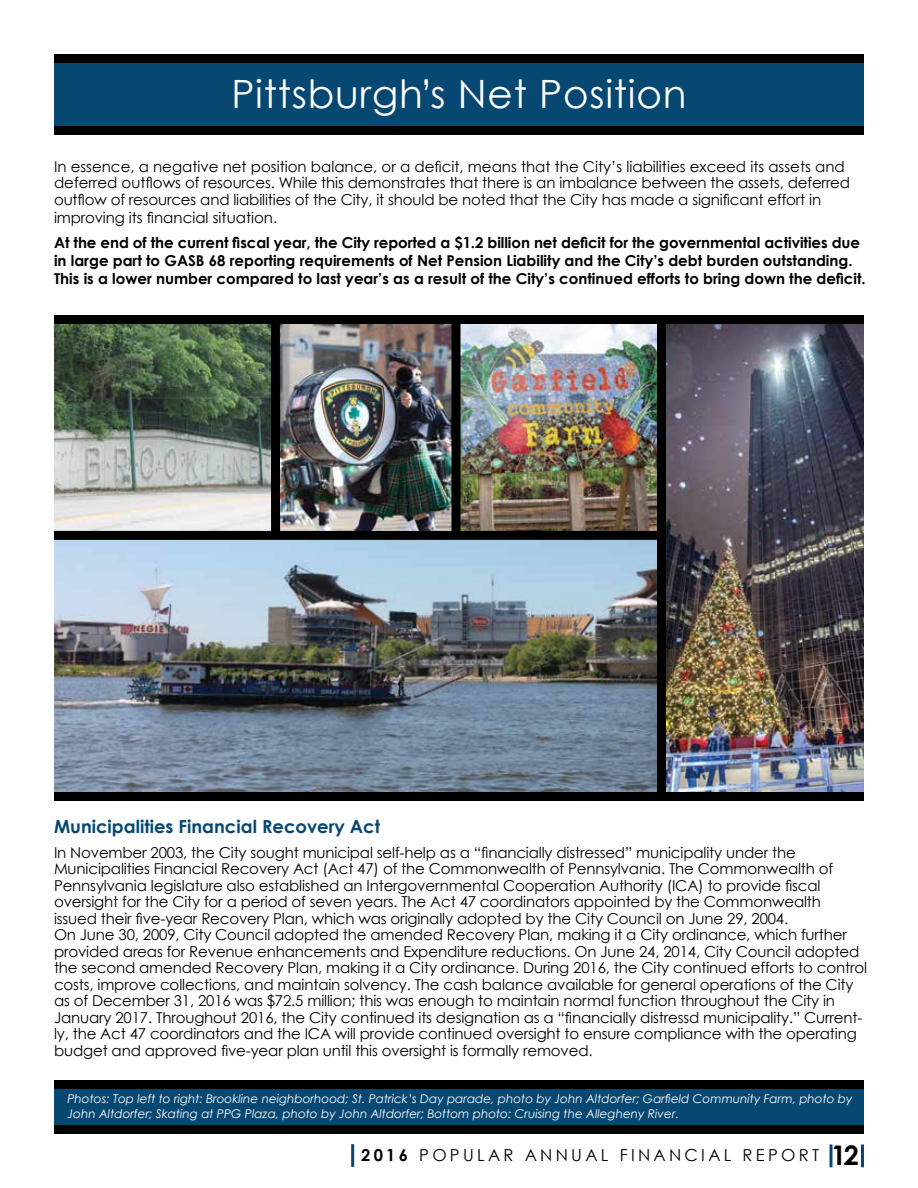
<style>
.page{position:relative;width:918px;height:1188px;background:#fff}
.page>*{position:absolute;margin:0;border:0;box-sizing:border-box;transform-origin:0 0}
.t1{font:39px "Century Gothic";letter-spacing:.02em;color:#fff}
.t2{font:700 18px "Century Gothic";color:#074873}
.t3{font:16.5px "Century Gothic";letter-spacing:.2em;color:#000}
.t4{font:15px/16.5px "Century Gothic";letter-spacing:-.01em;color:#000}
.t5{font:700 15px/18px "Century Gothic";color:#000}
.t6{font:italic 12px/15px "Century Gothic";color:#fff}
.s1{font-weight:700}
.s2{font-weight:700;font-size:27px}
</style>
<div class="page">
<hr style="left:830px;top:1144px;width:2px;height:23px;background:#074873">
<hr style="left:861px;top:1144px;width:3px;height:23px;background:#074873">
<hr style="left:351px;top:1144px;width:3px;height:23px;background:#074873">
<div style="left:54px;top:1086px;width:810px;height:40px;background:#074873"></div>
<div style="left:54px;top:54px;width:810px;height:74px;background:#074873"></div>
<div style="left:54px;top:54px;width:810px;height:9px;background:#000"></div>
<div style="left:54px;top:126px;width:810px;height:9px;background:#000"></div>
<div style="left:54px;top:1125px;width:810px;height:9px;background:#000"></div>
<div style="left:54px;top:1080px;width:810px;height:9px;background:#000"></div>
<img style="left:280px;top:324px;width:172px;height:207px">
<img style="left:460px;top:324px;width:197px;height:207px">
<img style="left:666px;top:324px;width:198px;height:468px">
<img style="left:54px;top:540px;width:603px;height:252px">
<img style="left:54px;top:324px;width:217px;height:207px">
<div style="left:271px;top:322px;width:9px;height:209px;background:#000"></div>
<div style="left:657px;top:322px;width:9px;height:475px;background:#000"></div>
<div style="left:54px;top:792px;width:810px;height:9px;background:#000"></div>
<div style="left:54px;top:531px;width:607px;height:9px;background:#000"></div>
<div style="left:452px;top:322px;width:8px;height:209px;background:#000"></div>
<div style="left:54px;top:315px;width:810px;height:9px;background:#000"></div>
<h1 class="t1" style="left:231px;top:70px;width:457px">Pittsburgh’s Net Position</h1>
<p class="t4" style="left:54px;top:158px;width:798px">In essence, a negative net position balance, or a deficit, means that the City’s liabilities exceed its assets and deferred outflows of resources. While this demonstrates that there is an imbalance between the assets, deferred outflow of resources and liabilities of the City, it should be noted that the City has made a significant effort in</p>
<p class="t4" style="left:54px;top:209px;width:225px">improving its financial situation.</p>
<p class="t5" style="left:54px;top:233px;width:813px">At the end of the current fiscal year, the City reported a $1.2 billion net deficit for the governmental activities due in large part to GASB 68 reporting requirements of N et Pension Liability and the City’s debt burden outstanding.<br>This is a lower number compared to last year’s as a result of the City’s continued efforts to bring down the deficit.</p>
<p class="t2" style="left:54px;top:815px;width:328px">Municipalities Financial Recovery Act</p>
<p class="t4" style="left:54px;top:844px;width:815px">In November 2003, the City sought municipal self-help as a “financially distressed” municipality under the Municipalities Financial Recovery Act (Act 47) of the Commonwealth of Pennsylvania. The Commonwealth of Pennsylvania legislature also established an Intergovernmental Cooperation Authority (ICA) to provide fiscal oversight for the City for a period of seven years. The Act 47 coordinators appointed by the Commonwealth issued their five-year Recovery Plan, which was originally adopted by the City Council on June 29, 2004.<br>On June 30, 2009, City Council adopted the amended Recovery Plan, making it a City ordinance, which further provided areas for Revenue enhancements and Expenditure reductions. On June 24, 2014, City Council adopted the second amended Recovery Plan, making it a City ordinance. During 2016, the City continued efforts to control costs, improve collections, and maintain solvency. The cash balance available for general operations of the City as of December 31, 2016 was $72.5 million; this was enough to maintain normal function throughout the City in January 2017. Throughout 2016, the City continued its designation as a “financially distressd municipality.” Current&shy;ly, the Act 47 coordinators and the ICA will provide continued oversight to ensure compliance with the operating budget and approved five-year plan until this oversight is formally removed.</p>
<p class="t6" style="left:68px;top:1090px;width:787px">Photos: Top left to right: Brookline neighborhood; St. Patrick’s Day parade, photo by John Altdorfer; Garfield Community Farm, photo by<br>John Altdorfer; Skating at PPG Plaza, photo by John Altdorfer; Bottom photo: Cruising the Allegheny River.</p>
<p class="t3" style="left:361px;top:1145px;width:499px"><span class="s1">2016</span> PO PU LAR ANNU AL FINANC IAL REPO RT <span class="s2">12</span></p>
</div>
